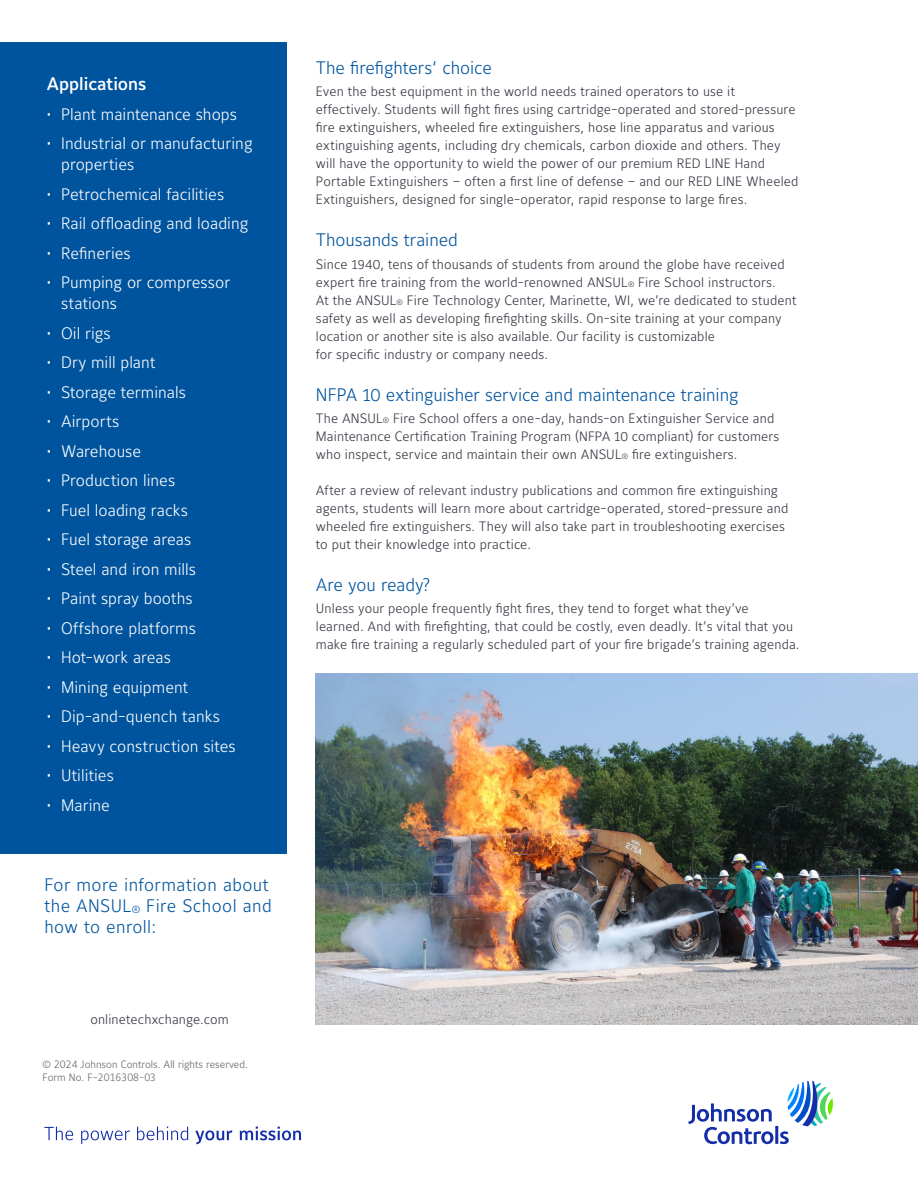
<style>
.page{position:relative;width:918px;height:1188px;background:#fff}
.page>*{position:absolute;margin:0;border:0;box-sizing:border-box;transform-origin:0 0}
.t1{font:300 18px "Maurea Jci Lf ML";color:#00549e}
.t2{font:300 18px/21px "Maurea Jci Lf ML";letter-spacing:.02em;color:#00549e}
.t3{font:500 18px "Maurea Jci Lf ML";color:#fff}
.t4{font:300 16.5px/21px "Maurea Jci Lf ML";color:#fff}
.t5{font:300 13.5px/18px "Maurea Jci Lf ML";letter-spacing:.01em;color:#343741}
.t6{font:300 10.5px/12.6px "Maurea Jci Tf ML";color:#5f6369}
.s1{font-size:7.8px}
</style>
<div class="page">
<img style="left:316px;top:673px;width:602px;height:351px">
<div style="left:0;top:43px;width:286px;height:811px;background:#00549e"></div>
<svg style="left:688px;top:1081px;width:145px;height:63px"></svg>
<svg style="left:44px;top:1127px;width:29px;height:13px"></svg>
<svg style="left:81px;top:1131px;width:49px;height:13px"></svg>
<svg style="left:137px;top:1127px;width:51px;height:13px"></svg>
<svg style="left:195px;top:1130px;width:37px;height:14px"></svg>
<svg style="left:240px;top:1127px;width:61px;height:13px"></svg>
<h1 class="t3" style="left:47px;top:73px;width:101px">Applications</h1>
<p class="t4" style="left:47px;top:103px;width:192px">• Plant maintenance shops</p>
<p class="t4" style="left:61px;top:132px;width:193px;text-indent:-14px">• Industrial or manufacturing properties</p>
<p class="t4" style="left:47px;top:183px;width:179px">• Petrochemical facilities</p>
<p class="t4" style="left:47px;top:212px;width:203px">• Rail offloading and loading</p>
<p class="t4" style="left:47px;top:242px;width:85px">• Refineries</p>
<p class="t4" style="left:61px;top:271px;width:170px;text-indent:-14px">• Pumping or compressor stations</p>
<p class="t4" style="left:47px;top:322px;width:65px">• Oil rigs</p>
<p class="t4" style="left:47px;top:351px;width:110px">• Dry mill plant</p>
<p class="t4" style="left:47px;top:381px;width:140px">• Storage terminals</p>
<p class="t4" style="left:47px;top:410px;width:74px">• Airports</p>
<p class="t4" style="left:47px;top:440px;width:96px">• Warehouse</p>
<p class="t4" style="left:47px;top:470px;width:130px">• Production lines</p>
<p class="t4" style="left:47px;top:499px;width:143px">• Fuel loading racks</p>
<p class="t4" style="left:47px;top:529px;width:146px">• Fuel storage areas</p>
<p class="t4" style="left:47px;top:558px;width:151px">• Steel and iron mills</p>
<p class="t4" style="left:47px;top:588px;width:147px">• Paint spray booths</p>
<p class="t4" style="left:47px;top:617px;width:151px">• Offshore platforms</p>
<p class="t4" style="left:47px;top:647px;width:126px">• Hot-work areas</p>
<p class="t4" style="left:47px;top:676px;width:143px">• Mining equipment</p>
<p class="t4" style="left:47px;top:706px;width:175px">• Dip-and-quench tanks</p>
<p class="t4" style="left:47px;top:735px;width:190px">• Heavy construction sites</p>
<p class="t4" style="left:47px;top:765px;width:69px">• Utilities</p>
<p class="t4" style="left:47px;top:794px;width:65px">• Marine</p>
<h1 class="t2" style="left:44px;top:874px;width:229px">For more information about the ANSUL<sub>®</sub> Fire School and how to enroll:</h1>
<p class="t5" style="left:90px;top:1010px;width:140px">onlinetechxchange.com</p>
<p class="t6" style="left:43px;top:1058px;width:207px">© 2024 Johnson Controls. All rights reserved.<br>Form No. F-2016308-03</p>
<h1 class="t1" style="left:316px;top:57px;width:177px">The firefighters‘ choice</h1>
<p class="t5" style="left:316px;top:82px;width:484px">Even the best equipment in the world needs trained operators to use it effectively. Students will fight fires using cartridge-operated and stored-pressure fire extinguishers, wheeled fire extinguishers, hose line apparatus and various extinguishing agents, including dry chemicals, carbon dioxide and others. They will have the opportunity to wield the power of our premium RED LINE Hand Portable Extinguishers – often a first line of defense – and our RED LINE Wheeled Extinguishers, designed for single-operator, rapid response to large fires.</p>
<h1 class="t1" style="left:316px;top:229px;width:144px">Thousands trained</h1>
<p class="t5" style="left:316px;top:255px;width:482px">Since 1940, tens of thousands of students from around the globe have received expert fire training from the world-renowned ANSUL<span class="s1">®</span> Fire School instructors.<br>At the ANSUL<span class="s1">®</span> Fire Technology Center, Marinette, WI, we’re dedicated to student safety as well as developing firefighting skills. On-site training at your company location or another site is also available. Our facility is customizable<br>for specific industry or company needs.</p>
<h1 class="t1" style="left:316px;top:383px;width:424px">NFPA 10 extinguisher service and maintenance training</h1>
<p class="t5" style="left:316px;top:409px;width:465px">The ANSUL<span class="s1">®</span> Fire School offers a one-day, hands-on Extinguisher Service and<br>Maintenance Certification Training Program (NFPA 10 compliant) for customers who inspect, service and maintain their own ANSUL<span class="s1">®</span> fire extinguishers.</p>
<p class="t5" style="left:316px;top:481px;width:474px">After a review of relevant industry publications and common fire extinguishing agents, students will learn more about cartridge-operated, stored-pressure and wheeled fire extinguishers. They will also take part in troubleshooting exercises to put their knowledge into practice.</p>
<h1 class="t1" style="left:316px;top:574px;width:116px">Are you ready?</h1>
<p class="t5" style="left:316px;top:599px;width:485px">Unless your people frequently fight fires, they tend to forget what they’ve learned. And with firefighting, that could be costly, even deadly. It’s vital that you make fire training a regularly scheduled part of your fire brigade’s training agenda.</p>
</div>
